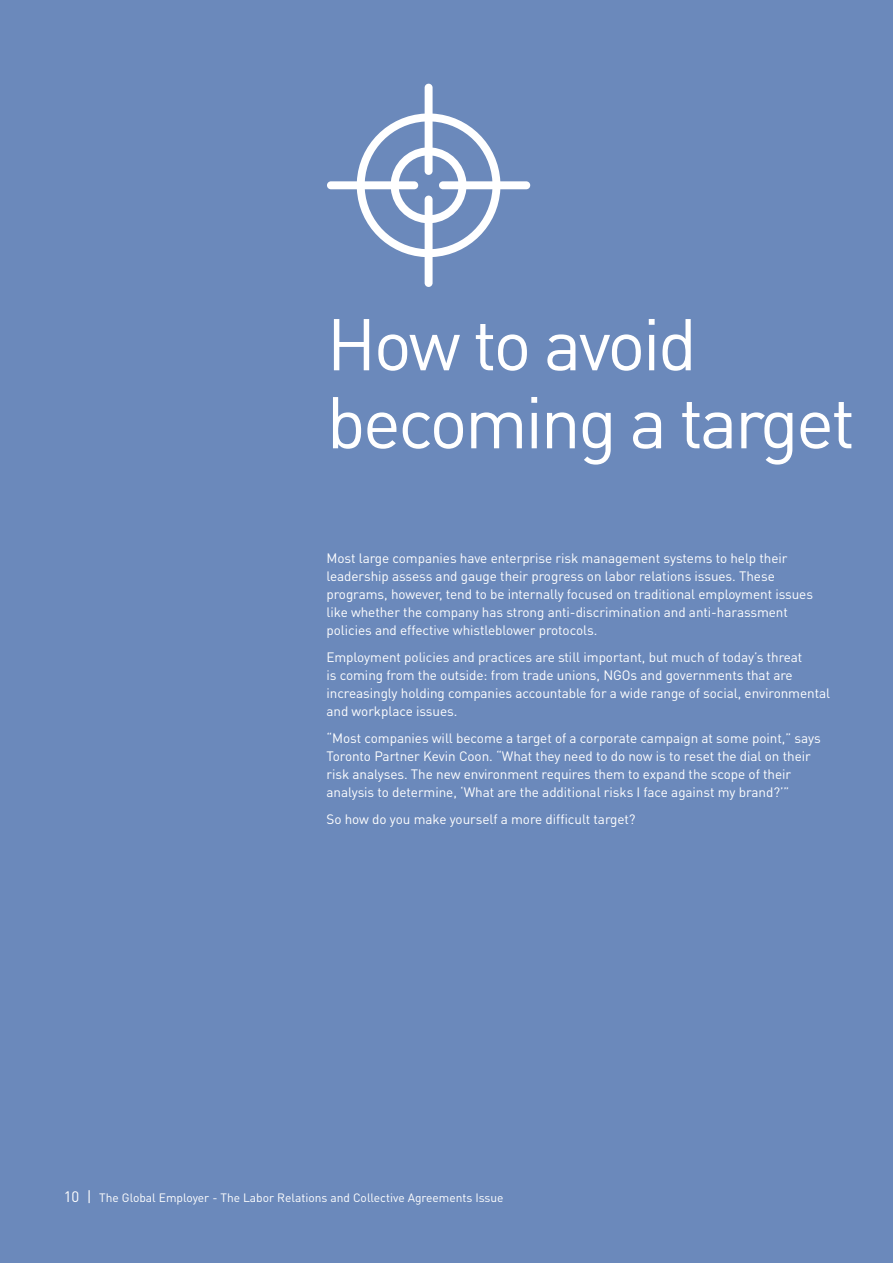
<style>
.page{position:relative;width:893px;height:1263px;background:#6b89bb}
.page>*{position:absolute;margin:0;border:0;box-sizing:border-box;transform-origin:0 0}
.spread_head{font:72px/78px "DINOT";letter-spacing:-.04em;color:#fff}
.body_text{font:13.5px/18px "DINOT";letter-spacing:-.005em;color:#fff}
.t1{font:12px "DINOT";color:#fff}
.s1{font-size:15px}
</style>
<div class="page">
<svg style="left:327px;top:84px;width:203px;height:203px"></svg>
<p class="spread_head" style="left:326px;top:302px;width:530px">How to avoid becoming a target</p>
<p class="body_text" style="left:326px;top:549px;width:488px">Most large companies have enterprise risk management systems to help their leadership assess and gauge their progress on labor relations issues. These programs, however, tend to be internally focused on traditional employment issues like whether the company has strong anti-discrimination and anti-harassment policies and effective whistleblower protocols.</p>
<p class="body_text" style="left:326px;top:648px;width:505px">Employment policies and practices are still important, but much of today’s threat<br>is coming from the outside: from trade unions, NGOs and governments that are increasingly holding companies accountable for a wide range of social, environmental and workplace issues.</p>
<p class="body_text" style="left:326px;top:729px;width:496px">“Most companies will become a target of a corporate campaign at some point,” says Toronto Partner Kevin Coon. “What they need to do now is to reset the dial on their risk analyses. The new environment requires them to expand the scope of their analysis to determine, ‘What are the additional risks I face against my brand?’”</p>
<p class="body_text" style="left:326px;top:810px;width:311px">So how do you make yourself a more difficult target?</p>
<p class="t1" style="left:64px;top:1190px;width:441px"><span class="s1">10 |</span> The Global Employer - The Labor Relations and Collective Agreements Issue</p>
</div>
